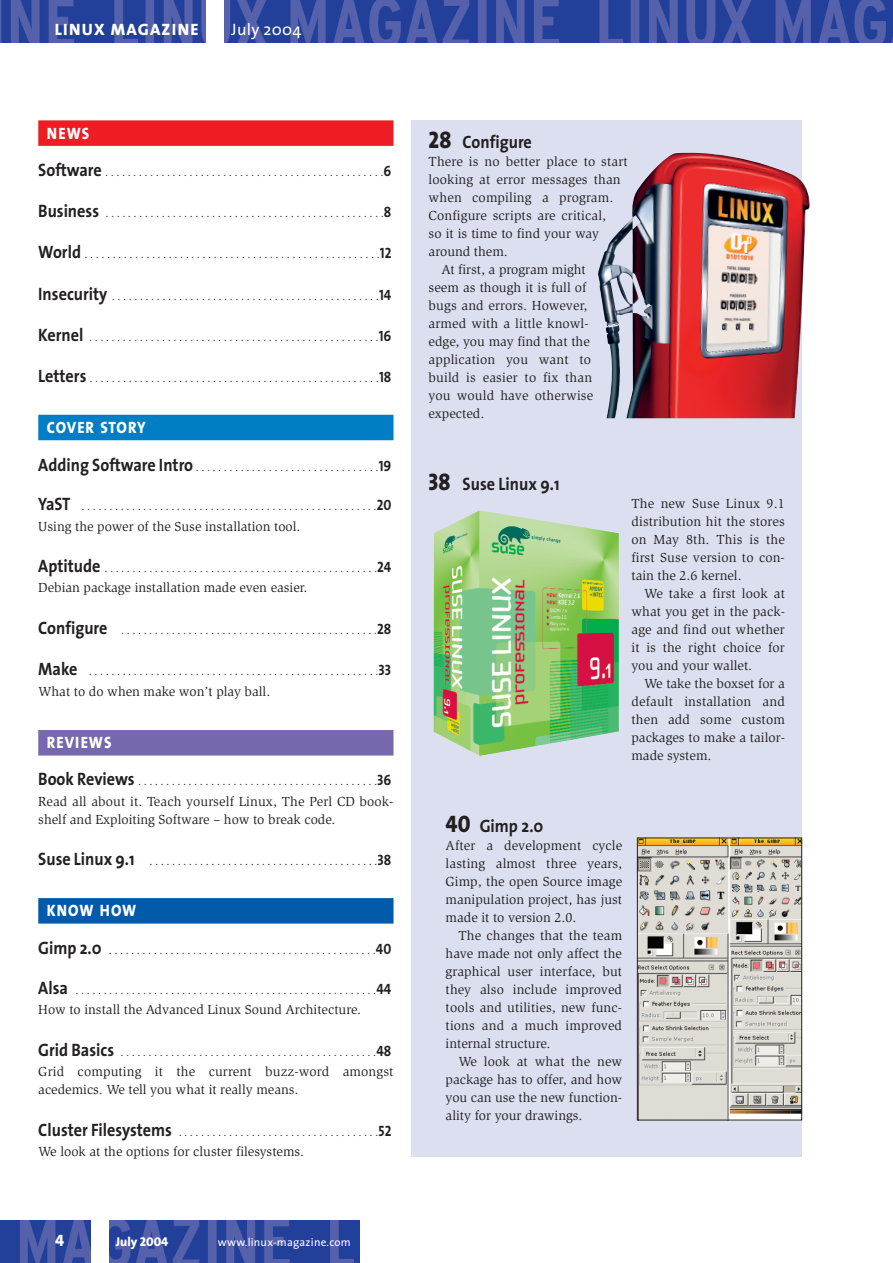
<style>
.page{position:relative;width:893px;height:1263px;background:#fff}
.page>*{position:absolute;margin:0;border:0;box-sizing:border-box;transform-origin:0 0}
.t1{font:700 18px "The Sans";color:#231f20;scale:.9 1}
.t2{font:800 16.5px "The Sans";letter-spacing:.07em;color:#fff;scale:.9 1}
.t3{font:16.5px "The Sans Extra Bold Caps";letter-spacing:.07em;color:#fff}
.t4{font:800 16.5px "The Sans";letter-spacing:.045em;color:#fff;scale:.9 1}
.t5{font:16.5px "The Sans";letter-spacing:.02em;color:#fff}
.t6{font:16.5px "The Sans Extra Bold Expert";color:#fff}
.t7{font:13.5px/18px "Slimbach";color:#231f20;text-align:justify}
.t8{font:13.5px "The Sans Light Caps";color:#231f20;scale:.9 1}
.t9{font:800 12.75px "The Sans";color:#fff}
.t10{font:11.25px "The Sans";letter-spacing:.02em;color:#fff}
.s1{font-family:"The Sans";font-weight:700;font-size:18px}
.s2{font-family:"The Sans Bold Caps";font-size:15px}
.s3{font-family:"The Sans Extra Bold Caps";font-weight:400}
.s4{font-family:"The Sans Extra Bold Caps";font-weight:400;font-size:24px}
</style>
<div class="page">
<div style="left:411px;top:120px;width:390px;height:1037px;background:#dbdff0"></div>
<img style="left:0;top:1220px;width:359px;height:43px">
<div style="left:91px;top:1220px;width:17px;height:43px;background:#fff"></div>
<img style="left:0;top:0;width:892px;height:43px">
<div style="left:207px;top:0;width:17px;height:43px;background:#fff"></div>
<div style="left:38px;top:120px;width:355px;height:26px;background:#ee1d23"></div>
<div style="left:38px;top:415px;width:355px;height:25px;background:#007ec5"></div>
<div style="left:38px;top:730px;width:355px;height:26px;background:#7768ae"></div>
<div style="left:38px;top:898px;width:355px;height:26px;background:#015aaa"></div>
<img style="left:598px;top:149px;width:212px;height:269px">
<img style="left:639px;top:840px;width:160px;height:278px">
<div style="left:637px;top:838px;width:164px;height:282px;border:1px solid #231f20"></div>
<img style="left:433px;top:510px;width:185px;height:246px">
<p class="t3" style="left:55px;top:20px;width:145px">LINUX MAGAZINE</p>
<p class="t5" style="left:231px;top:23px;width:72px">July 2004</p>
<p class="t2" style="left:47px;top:126px;width:49px">NEWS</p>
<p class="t8" style="left:38px;top:164px;width:394px"><span class="s1">Software</span> . . . . . . . . . . . . . . . . . . . . . . . . . . . . . . . . . . . . . . . . . . . . . . . . . .<span class="s2">6</span></p>
<p class="t8" style="left:38px;top:205px;width:394px"><span class="s1">Business</span> . . . . . . . . . . . . . . . . . . . . . . . . . . . . . . . . . . . . . . . . . . . . . . . . . .<span class="s2">8</span></p>
<p class="t8" style="left:38px;top:246px;width:394px"><span class="s1">World</span> . . . . . . . . . . . . . . . . . . . . . . . . . . . . . . . . . . . . . . . . . . . . . . . . . . . . .<span class="s2">12</span></p>
<p class="t8" style="left:38px;top:287px;width:394px"><span class="s1">Insecurity</span> . . . . . . . . . . . . . . . . . . . . . . . . . . . . . . . . . . . . . . . . . . . . . . . .<span class="s2">14</span></p>
<p class="t8" style="left:38px;top:328px;width:394px"><span class="s1">Kernel</span> . . . . . . . . . . . . . . . . . . . . . . . . . . . . . . . . . . . . . . . . . . . . . . . . . . . .<span class="s2">16</span></p>
<p class="t8" style="left:38px;top:369px;width:394px"><span class="s1">Letters</span> . . . . . . . . . . . . . . . . . . . . . . . . . . . . . . . . . . . . . . . . . . . . . . . . . . . .<span class="s2">18</span></p>
<p class="t4" style="left:47px;top:421px;width:112px">COVER STORY</p>
<p class="t8" style="left:38px;top:458px;width:394px"><span class="s1">Adding Software Intro</span> . . . . . . . . . . . . . . . . . . . . . . . . . . . . . . . . .<span class="s2">19</span></p>
<p class="t8" style="left:38px;top:497px;width:394px"><span class="s1">YaST</span> . . . . . . . . . . . . . . . . . . . . . . . . . . . . . . . . . . . . . . . . . . . . . . . . . . . . .<span class="s2">20</span></p>
<p class="t7" style="left:38px;top:518px;width:264px">Using the power of the Suse installation tool.</p>
<p class="t8" style="left:38px;top:559px;width:394px"><span class="s1">Aptitude</span> . . . . . . . . . . . . . . . . . . . . . . . . . . . . . . . . . . . . . . . . . . . . . . . . .<span class="s2">24</span></p>
<p class="t7" style="left:38px;top:580px;width:271px">Debian package installation made even easier.</p>
<p class="t8" style="left:38px;top:621px;width:394px"><span class="s1">Configure</span> . . . . . . . . . . . . . . . . . . . . . . . . . . . . . . . . . . . . . . . . . . . . . .<span class="s2">28</span></p>
<p class="t8" style="left:38px;top:663px;width:394px"><span class="s1">Make</span> . . . . . . . . . . . . . . . . . . . . . . . . . . . . . . . . . . . . . . . . . . . . . . . . . . . .<span class="s2">33</span></p>
<p class="t7" style="left:38px;top:683px;width:233px">What to do when make won’t play ball.</p>
<p class="t2" style="left:47px;top:736px;width:73px">REVIEWS</p>
<p class="t8" style="left:38px;top:773px;width:394px"><span class="s1">Book Reviews</span> . . . . . . . . . . . . . . . . . . . . . . . . . . . . . . . . . . . . . . . . . . .<span class="s2">36</span></p>
<p class="t7" style="left:38px;top:793px;width:357px">Read all about it. Teach yourself Linux, The Perl CD book&shy;shelf and Exploiting Software – how to break code.</p>
<p class="t8" style="left:38px;top:853px;width:394px"><span class="s1">Suse Linux 9.1</span> . . . . . . . . . . . . . . . . . . . . . . . . . . . . . . . . . . . . . . . . .<span class="s2">38</span></p>
<p class="t2" style="left:47px;top:904px;width:101px">KNOW HOW</p>
<p class="t8" style="left:38px;top:942px;width:394px"><span class="s1">Gimp 2.0</span> . . . . . . . . . . . . . . . . . . . . . . . . . . . . . . . . . . . . . . . . . . . . . . . .<span class="s2">40</span></p>
<p class="t8" style="left:38px;top:981px;width:394px"><span class="s1">Alsa</span> . . . . . . . . . . . . . . . . . . . . . . . . . . . . . . . . . . . . . . . . . . . . . . . . . . . . . .<span class="s2">44</span></p>
<p class="t7" style="left:38px;top:1002px;width:324px">How to install the Advanced Linux Sound Architecture.</p>
<p class="t8" style="left:38px;top:1043px;width:394px"><span class="s1">Grid Basics</span> . . . . . . . . . . . . . . . . . . . . . . . . . . . . . . . . . . . . . . . . . . . . . .<span class="s2">48</span></p>
<p class="t7" style="left:38px;top:1064px;width:357px">Grid computing it the current buzz-word amongst acedemics. We tell you what it really means.</p>
<p class="t8" style="left:38px;top:1123px;width:394px"><span class="s1">Cluster Filesystems</span> . . . . . . . . . . . . . . . . . . . . . . . . . . . . . . . . . . . .<span class="s2">52</span></p>
<p class="t7" style="left:38px;top:1144px;width:267px">We look at the options for cluster filesystems.</p>
<p class="t6" style="left:55px;top:1231px;width:11px">4</p>
<p class="t9" style="left:116px;top:1237px;width:54px">July <span class="s3">2004</span></p>
<p class="t10" style="left:218px;top:1238px;width:134px">www.linux-magazine.com</p>
<h1 class="t1" style="left:428px;top:135px;width:116px"><span class="s4">28</span> Configure</h1>
<p class="t7" style="left:428px;top:154px;width:201px">There is no better place to start</p>
<p class="t7" style="left:428px;top:172px;width:193px">looking at error messages than</p>
<p class="t7" style="left:428px;top:190px;width:186px">when compiling a program.</p>
<p class="t7" style="left:428px;top:208px;width:179px">Configure scripts are critical,</p>
<p class="t7" style="left:428px;top:226px;width:172px">so it is time to find your way</p>
<p class="t7" style="left:428px;top:244px;width:81px">around them.</p>
<p class="t7" style="left:441px;top:262px;width:146px">At first, a program might</p>
<p class="t7" style="left:428px;top:280px;width:159px">seem as though it is full of</p>
<p class="t7" style="left:428px;top:298px;width:160px">bugs and errors. However,</p>
<p class="t7" style="left:428px;top:316px;width:162px">armed with a little knowl-</p>
<p class="t7" style="left:428px;top:334px;width:163px">edge, you may find that the</p>
<p class="t7" style="left:428px;top:352px;width:164px">application you want to</p>
<p class="t7" style="left:428px;top:370px;width:165px">build is easier to fix than</p>
<p class="t7" style="left:428px;top:388px;width:166px">you would have otherwise</p>
<p class="t7" style="left:428px;top:406px;width:57px">expected.</p>
<h1 class="t1" style="left:428px;top:477px;width:147px"><span class="s4">38</span> Suse Linux 9.1</h1>
<p class="t7" style="left:631px;top:496px;width:155px">The new Suse Linux 9.1 distribution hit the stores on May 8th. This is the first Suse version to con&shy;tain the 2.6 kernel.</p>
<p class="t7" style="left:631px;top:586px;width:155px;text-indent:13px">We take a first look at what you get in the pack&shy;age and find out whether it is the right choice for you and your wallet.</p>
<p class="t7" style="left:631px;top:676px;width:155px;text-indent:13px">We take the boxset for a default installation and then add some custom packages to make a tailor&shy;made system.</p>
<h1 class="t1" style="left:445px;top:819px;width:110px"><span class="s4">40</span> Gimp 2.0</h1>
<p class="t7" style="left:445px;top:838px;width:178px">After a development cycle lasting almost three years, Gimp, the open Source image manipulation project, has just made it to version 2.0.</p>
<p class="t7" style="left:445px;top:928px;width:178px;text-indent:13px">The changes that the team have made not only affect the graphical user interface, but they also include improved tools and utilities, new func&shy;tions and a much improved internal structure.</p>
<p class="t7" style="left:445px;top:1054px;width:178px;text-indent:13px">We look at what the new package has to offer, and how you can use the new function&shy;ality for your drawings.</p>
</div>
